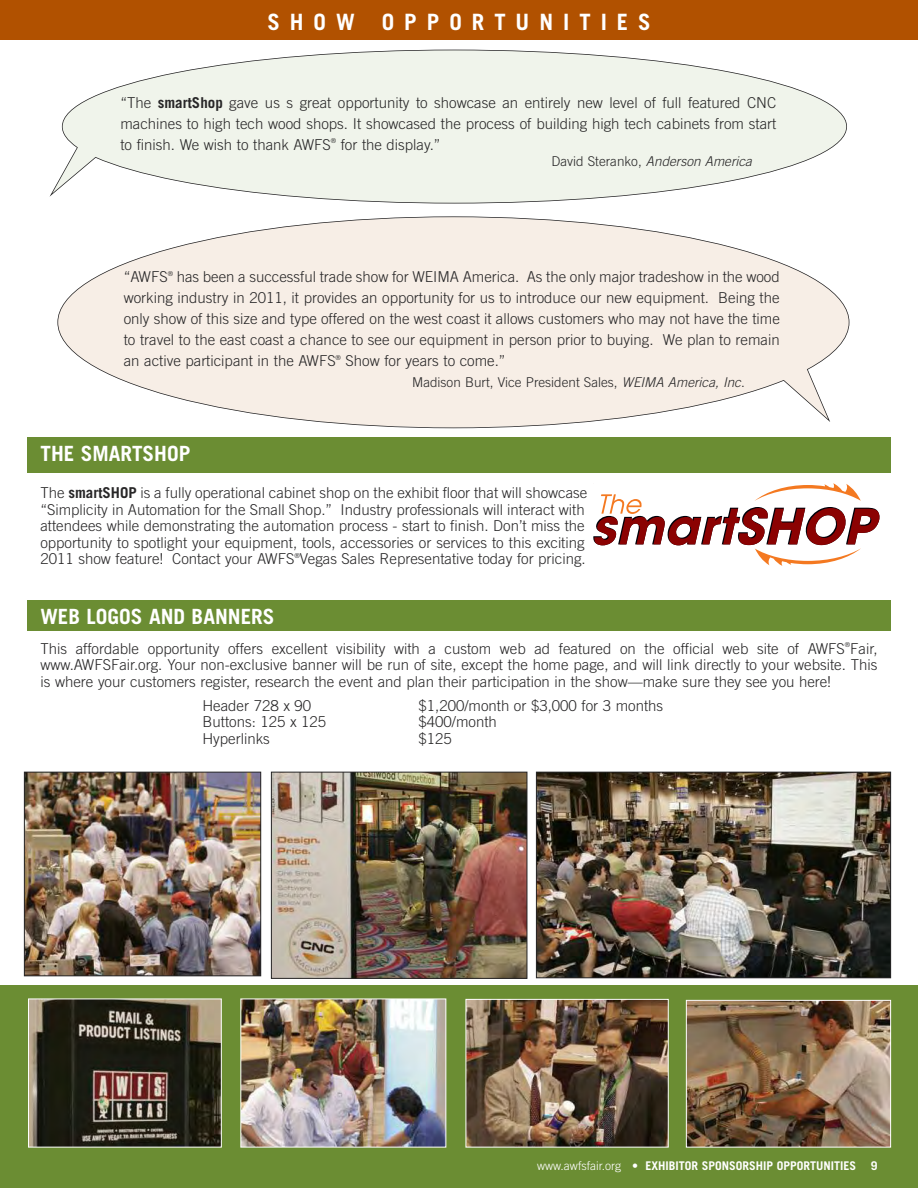
<style>
.page{position:relative;width:918px;height:1188px;background:#fff}
.page>*{position:absolute;margin:0;border:0;box-sizing:border-box;transform-origin:0 0}
.t1{font:700 22.5px "Trade Gothic";letter-spacing:.445em;color:#fff}
.t2{font:700 21px "Trade Gothic";color:#fff}
.t3{font:300 15px/21px "Trade Gothic";color:#272627}
.t4{font:300 13.5px "Trade Gothic";color:#272627}
.t5{font:italic 300 13.5px "Trade Gothic";color:#272627}
.t6{font:700 12px "Trade Gothic";color:#fff}
.t7{font:300 6.75px "Trade Gothic";color:#272627}
.s1{font-weight:700}
.s2{font-style:normal}
.s3{font-style:italic}
.s4{font-weight:300}
</style>
<div class="page">
<svg style="left:57px;top:216px;width:792px;height:212px"></svg>
<svg style="left:50px;top:50px;width:797px;height:154px"></svg>
<div style="left:0;top:986px;width:918px;height:202px;background:#6b8d33"></div>
<div style="left:0;top:0;width:918px;height:40px;background:#b15100"></div>
<img style="left:468px;top:1001px;width:199px;height:145px">
<div style="left:466px;top:999px;width:203px;height:149px;border:1px solid #fff"></div>
<img style="left:242px;top:1001px;width:202px;height:145px">
<div style="left:240px;top:999px;width:206px;height:149px;border:1px solid #fff"></div>
<img style="left:30px;top:1001px;width:190px;height:145px">
<div style="left:28px;top:999px;width:194px;height:149px;border:1px solid #fff"></div>
<img style="left:273px;top:774px;width:252px;height:203px">
<div style="left:271px;top:772px;width:256px;height:207px;border:1px solid #272627"></div>
<img style="left:26px;top:774px;width:233px;height:200px">
<div style="left:24px;top:772px;width:237px;height:204px;border:1px solid #272627"></div>
<img style="left:538px;top:774px;width:351px;height:202px">
<div style="left:536px;top:772px;width:355px;height:206px;border:1px solid #272627"></div>
<div style="left:27px;top:437px;width:864px;height:36px;background:#6b8d33"></div>
<svg style="left:593px;top:483px;width:286px;height:83px"></svg>
<img style="left:688px;top:1002px;width:201px;height:144px">
<div style="left:686px;top:1000px;width:205px;height:148px;border:1px solid #fff"></div>
<div style="left:27px;top:600px;width:864px;height:31px;background:#6b8d33"></div>
<h1 class="t1" style="left:267px;top:13px;width:385px">SHOW OPPORTUNITIES</h1>
<p class="t3" style="left:120px;top:93px;width:657px;text-align:justify">“The <span class="s1">smartShop</span> gave us s great opportunity to showcase an entirely new level of full featured CNC machines to high tech wood shops. It showcased the process of building high tech cabinets from start to finish. We wish to thank AWFS</p>
<p class="t7" style="left:331px;top:138px;width:7px">®</p>
<p class="t3" style="left:341px;top:135px;width:101px">for the display.”</p>
<p class="t5" style="left:551px;top:157px;width:202px"><span class="s2">David Steranko,</span> Anderson America</p>
<p class="t3" style="left:124px;top:268px;width:45px">“AWFS</p>
<p class="t7" style="left:168px;top:271px;width:7px">®</p>
<p class="t3" style="left:124px;top:268px;width:658px;text-align:justify;text-indent:53px">has been a successful trade show for WEIMA America. As the only major tradeshow in the wood working industry in 2011, it provides an opportunity for us to introduce our new equipment. Being the only show of this size and type offered on the west coast it allows customers who may not have the time to travel to the east coast a chance to see our equipment in person prior to buying. We plan to remain an active participant in the AWFS</p>
<p class="t7" style="left:336px;top:355px;width:7px">®</p>
<p class="t3" style="left:346px;top:352px;width:162px">Show for years to come.”</p>
<p class="t4" style="left:412px;top:378px;width:334px">Madison Burt, Vice President Sales, <span class="s3">WEIMA America, Inc</span>.</p>
<h2 class="t2" style="left:40px;top:446px;width:151px">THE SMARTSHOP</h2>
<p class="t3" style="left:40px;top:486px;width:548px;line-height:16.5px">The <span class="s1">smartSHOP</span> is a fully operational cabinet shop on the exhibit floor that will showcase “Simplicity in Automation for the Small Shop.” Industry professionals will interact with attendees while demonstrating the automation process - start to finish. Don’t miss the opportunity to spotlight your equipment, tools, accessories or services to this exciting 2011 show feature! Contact your AWFS Vegas Sales Representative today for pricing.</p>
<p class="t7" style="left:294px;top:553px;width:7px">®</p>
<h2 class="t2" style="left:40px;top:608px;width:236px">WEB LOGOS AND BANNERS</h2>
<p class="t3" style="left:40px;top:639px;width:839px">This affordable opportunity offers excellent visibility with a custom web ad featured on the official web site of AWFS Fair,</p>
<p class="t7" style="left:845px;top:642px;width:7px">®</p>
<p class="t3" style="left:40px;top:658px;width:839px;line-height:16.5px">www.AWFSFair.org. Your non-exclusive banner will be run of site, except the home page, and will link directly to your website. This is where your customers register, research the event and plan their participation in the show—make sure they see you here!</p>
<p class="t3" style="left:202px;top:696px;width:110px">Header 728 x 90</p>
<p class="t3" style="left:418px;top:696px;width:246px">$1,200/month or $3,000 for 3 months</p>
<p class="t3" style="left:202px;top:713px;width:125px">Buttons: 125 x 125</p>
<p class="t3" style="left:418px;top:713px;width:80px">$400/month</p>
<p class="t3" style="left:202px;top:729px;width:69px">Hyperlinks</p>
<p class="t3" style="left:418px;top:729px;width:35px">$125</p>
<p class="t6" style="left:537px;top:1161px;width:342px"><span class="s4">www.awfsfair.org •</span> EXHIBITOR SPONSORSHIP OPPORTUNITIES 9</p>
</div>
